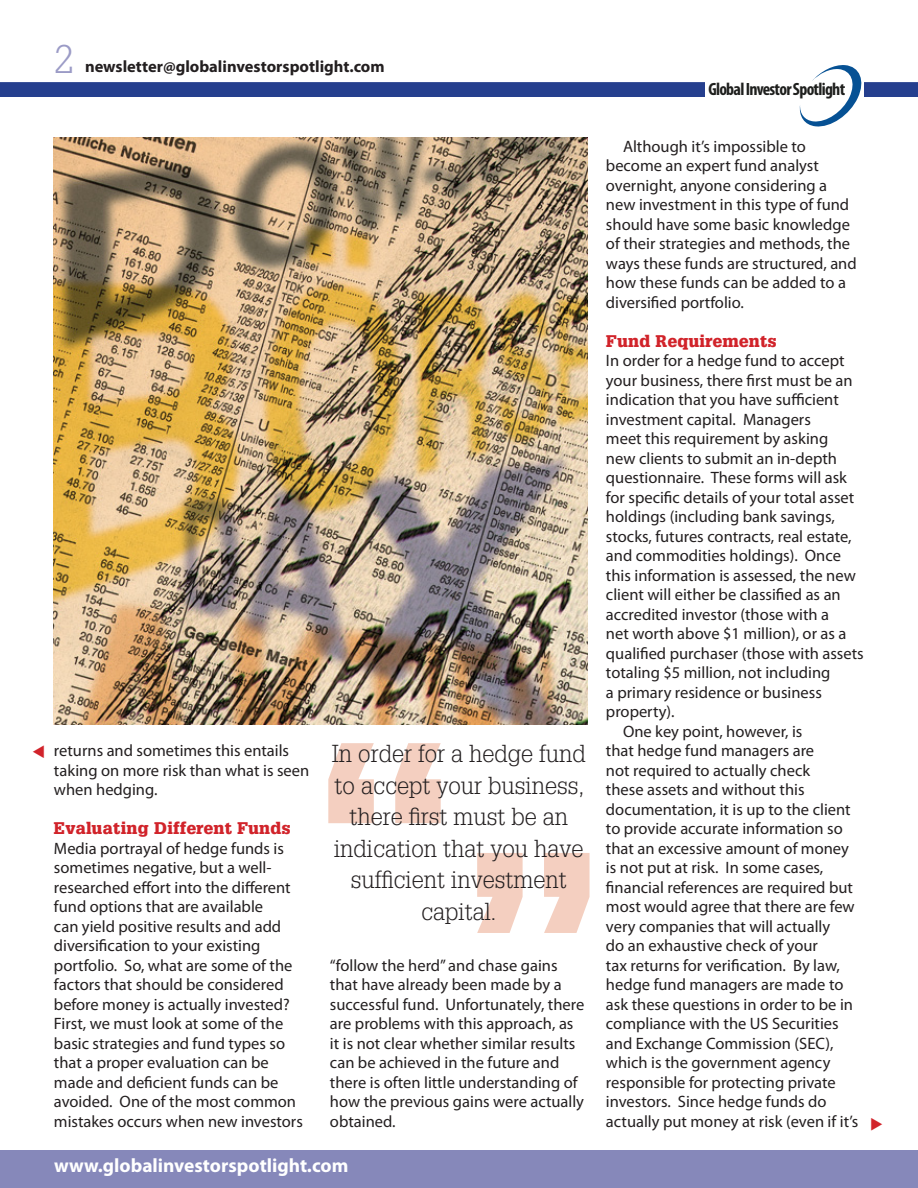
<style>
.page{position:relative;width:918px;height:1188px;background:#fff}
.page>*{position:absolute;margin:0;border:0;box-sizing:border-box;transform-origin:0 0}
.t1{font:900 261.3px "Glypha";color:#f4cfc0}
.t2{font:300 39px "Glypha";color:#9b9bc6}
.GIS_quote{font:300 24px/31.5px "Glypha";color:#231f20}
.t3{font:700 19.35px "Myriad Pro";color:#fff}
.t4{font:700 condensed 17.85px "Myriad Pro";letter-spacing:-.04em;color:#1e1f1d}
.gis_body_1{font:16.5px/19.5px "Myriad Pro";color:#231f20}
.GIS_x_head{font:900 16.5px "Glypha";letter-spacing:.02em;color:#d1232a}
.t5{font:700 16.5px "Myriad Pro";color:#231f20}
</style>
<div class="page">
<div style="left:0;top:0;width:918px;height:97px;background:#253f8e"></div>
<div style="left:0;top:0;width:918px;height:82px;background:#fff"></div>
<div style="left:706px;top:16px;width:158px;height:122px;background:#fff"></div>
<svg style="left:799px;top:65px;width:62px;height:61px"></svg>
<div style="left:0;top:1150px;width:918px;height:38px;background:#8688ba"></div>
<img style="left:54px;top:137px;width:534px;height:588px">
<p class="t2" style="left:54px;top:37px;width:21px">2</p>
<p class="t5" style="left:85px;top:55px;width:301px">newsletter@globalinvestorspotlight.com</p>
<p class="gis_body_1" style="left:54px;top:740px;width:257px">returns and sometimes this entails taking on more risk than what is seen when hedging.</p>
<p class="GIS_x_head" style="left:54px;top:818px;width:238px">Evaluating Different Funds</p>
<p class="gis_body_1" style="left:54px;top:838px;width:250px">Media portrayal of hedge funds is sometimes negative, but a well&shy;researched effort into the different fund options that are available<br>can yield positive results and add diversification to your existing portfolio. So, what are some of the factors that should be considered before money is actually invested?<br>First, we must look at some of the basic strategies and fund types so that a proper evaluation can be made and deficient funds can be avoided. One of the most common mistakes occurs when new investors</p>
<p class="t1" style="left:312px;top:679px;width:147px">“</p>
<p class="GIS_quote" style="left:332px;top:738px;width:256px">In order for a hedge fund to accept your business,</p>
<p class="GIS_quote" style="left:334px;top:801px;width:251px;text-align:center">there first must be an indication that you have sufficient investment capital.</p>
<p class="t1" style="left:606px;top:997px;width:147px;rotate:-180deg">“</p>
<p class="gis_body_1" style="left:330px;top:955px;width:256px">“follow the herd” and chase gains that have already been made by a successful fund. Unfortunately, there are problems with this approach, as it is not clear whether similar results can be achieved in the future and there is often little understanding of how the previous gains were actually obtained.</p>
<p class="t3" style="left:54px;top:1153px;width:296px">www.globalinvestorspotlight.com</p>
<p class="t4" style="left:708px;top:78px;width:138px">Global Investor Spotlight</p>
<p class="gis_body_1" style="left:606px;top:136px;width:252px;text-indent:17px">Although it’s impossible to become an expert fund analyst overnight, anyone considering a new investment in this type of fund should have some basic knowledge of their strategies and methods, the ways these funds are structured, and how these funds can be added to a diversified portfolio.</p>
<p class="GIS_x_head" style="left:606px;top:331px;width:172px">Fund Requirements</p>
<p class="gis_body_1" style="left:606px;top:350px;width:259px">In order for a hedge fund to accept your business, there first must be an indication that you have sufficient investment capital. Managers<br>meet this requirement by asking<br>new clients to submit an in-depth questionnaire. These forms will ask for specific details of your total asset holdings (including bank savings, stocks, futures contracts, real estate, and commodities holdings). Once this information is assessed, the new client will either be classified as an accredited investor (those with a<br>net worth above $1 million), or as a qualified purchaser (those with assets totaling $5 million, not including<br>a primary residence or business property).</p>
<p class="gis_body_1" style="left:606px;top:721px;width:254px;text-indent:17px">One key point, however, is<br>that hedge fund managers are<br>not required to actually check<br>these assets and without this documentation, it is up to the client to provide accurate information so that an excessive amount of money is not put at risk. In some cases, financial references are required but most would agree that there are few very companies that will actually<br>do an exhaustive check of your<br>tax returns for verification. By law, hedge fund managers are made to ask these questions in order to be in compliance with the US Securities and Exchange Commission (SEC), which is the government agency responsible for protecting private investors. Since hedge funds do actually put money at risk (even if it’s</p>
</div>
